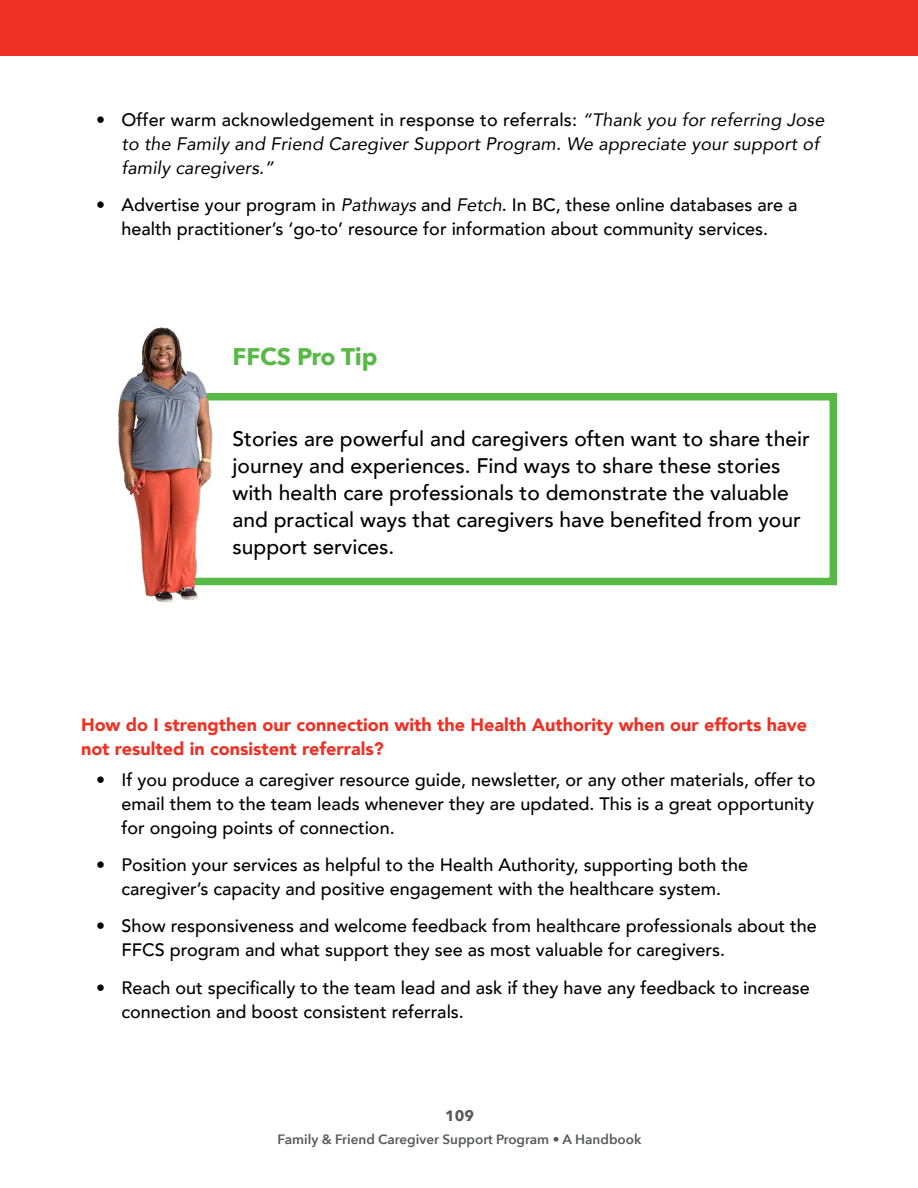
<style>
.page{position:relative;width:918px;height:1188px;background:#fff}
.page>*{position:absolute;margin:0;border:0;box-sizing:border-box;transform-origin:0 0}
.t1{font:700 24px "Avenir Next";color:#58b947}
.t2{font:500 21px/27px "Avenir";color:#000}
.t3{font:500 18px/24px "Avenir";color:#000;text-align:center}
.t4{font:italic 18px/24px "Avenir";letter-spacing:.01em;color:#000}
.t5{font:900 18px/24px "Avenir";color:#ee3124}
.t6{font:700 15px "Avenir Next";color:#58595b}
.t7{font:600 13.5px "Avenir Next";color:#58595b}
.s1{font-weight:500;font-style:normal}
.s2{font-weight:400;font-style:italic}
</style>
<div class="page">
<div style="left:0;top:0;width:918px;height:56px;background:#ee3124"></div>
<div style="left:179px;top:393px;width:658px;height:192px;border:8px solid #58b947"></div>
<img style="left:118px;top:327px;width:102px;height:276px">
<p class="t4" style="left:122px;top:108px;width:704px;text-indent:-26px"><span class="s1">• Offer warm acknowledgement in response to referrals:</span> “Thank you for referring Jose to the Family and Friend Caregiver Support Program. We appreciate your support of family caregivers.”</p>
<p class="t3" style="left:96px;top:192px;width:703px">• Advertise your program in <span class="s2">Pathways</span> and <span class="s2">Fetch</span>. In BC, these online databases are a health practitioner’s ‘go-to’ resource for information about community services.</p>
<h1 class="t1" style="left:233px;top:336px;width:147px">FFCS Pro Tip</h1>
<p class="t2" style="left:233px;top:424px;width:579px">Stories are powerful and caregivers often want to share their journey and experiences. Find ways to share these stories with health care professionals to demonstrate the valuable and practical ways that caregivers have benefited from your support services.</p>
<p class="t5" style="left:81px;top:712px;width:728px">How do I strengthen our connection with the Health Authority when our efforts have not resulted in consistent referrals?</p>
<p class="t3" style="left:122px;top:766px;width:695px;text-align:justify;text-indent:-26px">• If you produce a caregiver resource guide, newsletter, or any other materials, offer to email them to the team leads whenever they are updated. This is a great opportunity for ongoing points of connection.</p>
<p class="t3" style="left:96px;top:852px;width:654px">• Position your services as helpful to the Health Authority, supporting both the caregiver’s capacity and positive engagement with the healthcare system.</p>
<p class="t3" style="left:122px;top:913px;width:697px;text-align:left;text-indent:-26px">• Show responsiveness and welcome feedback from healthcare professionals about the<br>FFCS program and what support they see as most valuable for caregivers.</p>
<p class="t3" style="left:122px;top:975px;width:690px;text-align:left;text-indent:-26px">• Reach out specifically to the team lead and ask if they have any feedback to increase connection and boost consistent referrals.</p>
<p class="t6" style="left:445px;top:1103px;width:31px">109</p>
<p class="t7" style="left:278px;top:1127px;width:365px">Family &amp; Friend Caregiver Support Program • A Handbook</p>
</div>
